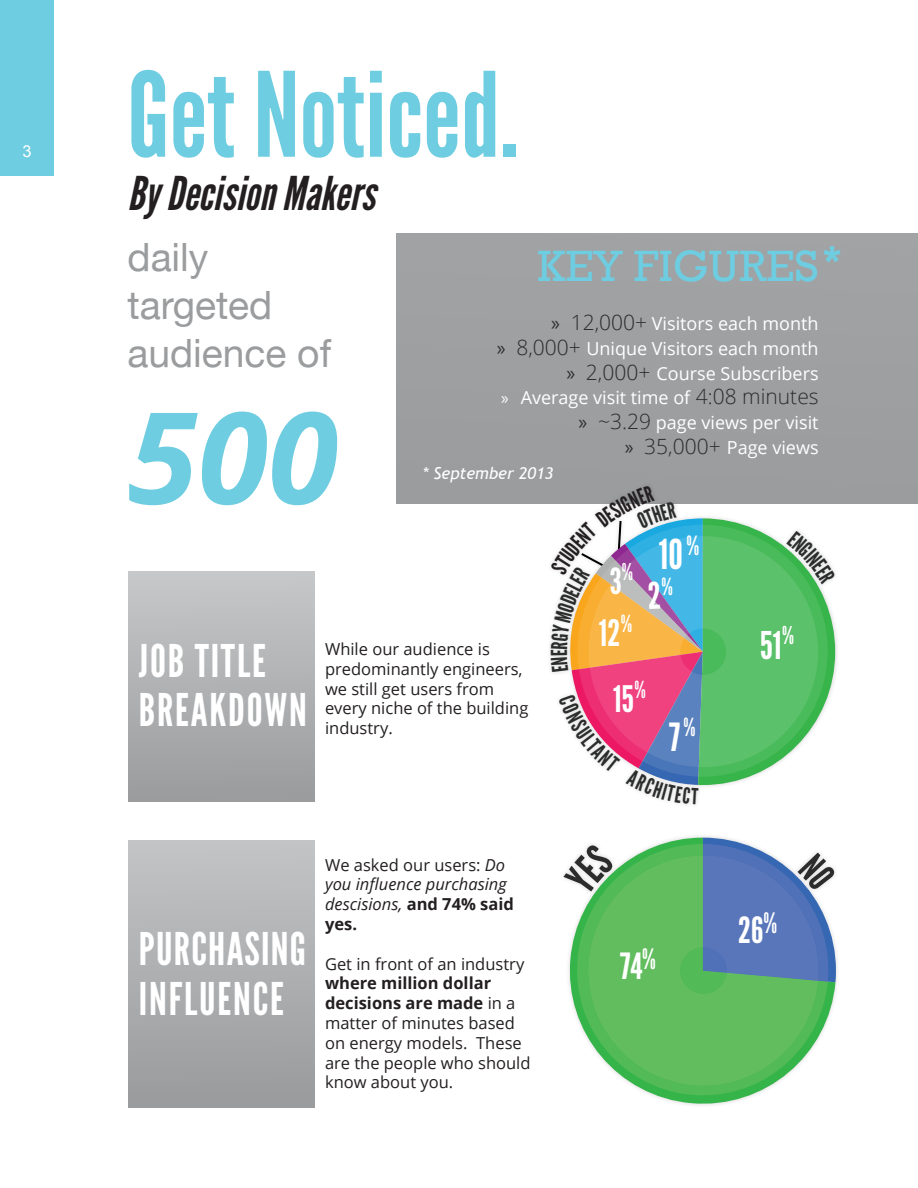
<style>
.page{position:relative;width:918px;height:1188px;background:#fff}
.page>*{position:absolute;margin:0;border:0;box-sizing:border-box;transform-origin:0 0}
.t1{font:italic 700 127.5px "Open Sans";color:#6ecde1}
.t2{font:117px "League Gothic";color:#6ecde1}
.t3{font:italic 46.5px "League Gothic";color:#231f20}
.t4{font:45px/49.5px "League Gothic";letter-spacing:.04em;color:#fff}
.t5{font:45px "Rockwell";color:#6ecde1}
.t6{font:41.1px "League Gothic";color:#fff}
.t7{font:39px/48px "Helvetica Neue";color:#9a9c9e}
.t8{font:38.7px "League Gothic";color:#fff}
.t9{font:38.1px "League Gothic";color:#fff}
.t10{font:36.45px "League Gothic";color:#fff}
.t11{font:36.15px "League Gothic";color:#fff}
.t12{font:36px "League Gothic";color:#fff}
.t13{font:24.6px "League Gothic";color:#fff}
.t14{font:23.4px "League Gothic";color:#fff}
.t15{font:23.1px "League Gothic";color:#fff}
.t16{font:18px/24.8px "Open Sans";color:#fff;text-align:right}
.t17{font:16.5px/19.8px "Open Sans";color:#231f20}
.t18{font:italic 16.5px/19.8px "Open Sans";color:#231f20}
.t19{font:italic 16.5px "Trebuchet MS";color:#fff}
.t20{font:16.5px "Arial";color:#fff}
.s1{font-family:"Cubano Sharp"}
.s2{font-family:"Myriad Pro";font-size:21px;color:#2c2d2d}
.s3{font-weight:300;font-size:21px;color:#2c2d2d}
.s4{font-family:"Myriad Pro"}
.s5{font-size:23.55px}
.s6{font-style:normal}
.s7{font-weight:700;font-style:normal}
.s8{font-weight:700}
</style>
<div class="page">
<div style="left:0;top:0;width:54px;height:176px;background:#6ecde1"></div>
<div style="left:397px;top:234px;width:521px;height:270px;background:#9a9c9e"></div>
<div style="left:128px;top:572px;width:187px;height:230px;background:linear-gradient(to bottom,#c7c8c9,#999b9d)"></div>
<div style="left:128px;top:840px;width:187px;height:268px;background:linear-gradient(to bottom,#c3c4c5,#989a9c)"></div>
<div style="left:546px;top:481px;width:294px;height:328px;background:#231f20;opacity:.18"></div>
<svg style="left:568px;top:925px;width:267px;height:181px"></svg>
<svg style="left:577px;top:902px;width:251px;height:193px"></svg>
<svg style="left:588px;top:859px;width:230px;height:227px;background:#67c067"></svg>
<svg style="left:550px;top:485px;width:286px;height:320px"></svg>
<svg style="left:628px;top:838px;width:208px;height:144px;background:#6ea09f"></svg>
<svg style="left:563px;top:844px;width:52px;height:51px"></svg>
<p class="t20" style="left:22px;top:140px;width:11px">3</p>
<h2 class="t2" style="left:128px;top:45px;width:392px">Get Noticed.</h2>
<h3 class="t3" style="left:128px;top:165px;width:249px">By Decision Makers</h3>
<h3 class="t7" style="left:128px;top:235px;width:205px">daily targeted audience of</h3>
<h1 class="t1" style="left:128px;top:368px;width:212px">500</h1>
<h3 class="t5" style="left:537px;top:239px;width:305px">KEY FIGURES<span class="s1">*</span></h3>
<p class="t16" style="left:497px;top:311px;width:323px"><span class="s2">»</span> <span class="s3">12,000+</span> Visitors each month<br><span class="s2">»</span> <span class="s3">8,000+</span> Unique Visitors each month <span class="s2">»</span> <span class="s3">2,000+</span> Course Subscribers<br><span class="s4">»</span> Average visit time of <span class="s3">4:08 minutes </span><span class="s2">»</span> <span class="s3">~3.29</span> page views per visit<br><span class="s2">»</span> <span class="s3">35,000+</span> Page views</p>
<p class="t19" style="left:423px;top:463px;width:132px">* September 2013</p>
<h3 class="t6" style="left:659px;top:529px;width:42px">10<sup>%</sup></h3>
<h3 class="t12" style="left:610px;top:560px;width:65px">3 <span class="s5">%</span></h3>
<h3 class="t15" style="left:622px;top:558px;width:13px">%</h3>
<h3 class="t4" style="left:139px;top:636px;width:169px">JOB TITLE<br>BREAKDOWN</h3>
<p class="t17" style="left:325px;top:639px;width:205px">While our audience is predominantly engineers, we still get users from every niche of the building industry.</p>
<h3 class="t4" style="left:139px;top:925px;width:169px">PURCHASING<br>INFLUENCE</h3>
<p class="t18" style="left:325px;top:854px;width:190px"><span class="s6">We asked our users:</span> Do you influence purchasing descisions, <span class="s7">and 74% said yes.</span></p>
<p class="t17" style="left:325px;top:953px;width:201px">Get in front of an industry</p>
<p class="t17" style="left:325px;top:973px;width:207px"><span class="s8">where million dollar decisions are made</span> in a matter of minutes based on energy models. These are the people who should know about you.</p>
<h3 class="t14" style="left:621px;top:609px;width:13px">%</h3>
<h3 class="t10" style="left:599px;top:611px;width:23px">12</h3>
<h3 class="t13" style="left:782px;top:620px;width:13px">%</h3>
<h3 class="t9" style="left:760px;top:623px;width:23px">51</h3>
<h3 class="t10" style="left:613px;top:677px;width:34px">15<sup>%</sup></h3>
<h3 class="t8" style="left:669px;top:714px;width:28px">7<sup>%</sup></h3>
<h3 class="t11" style="left:620px;top:945px;width:37px">74<sup>%</sup></h3>
<h3 class="t11" style="left:738px;top:909px;width:40px">26<sup>%</sup></h3>
</div>
